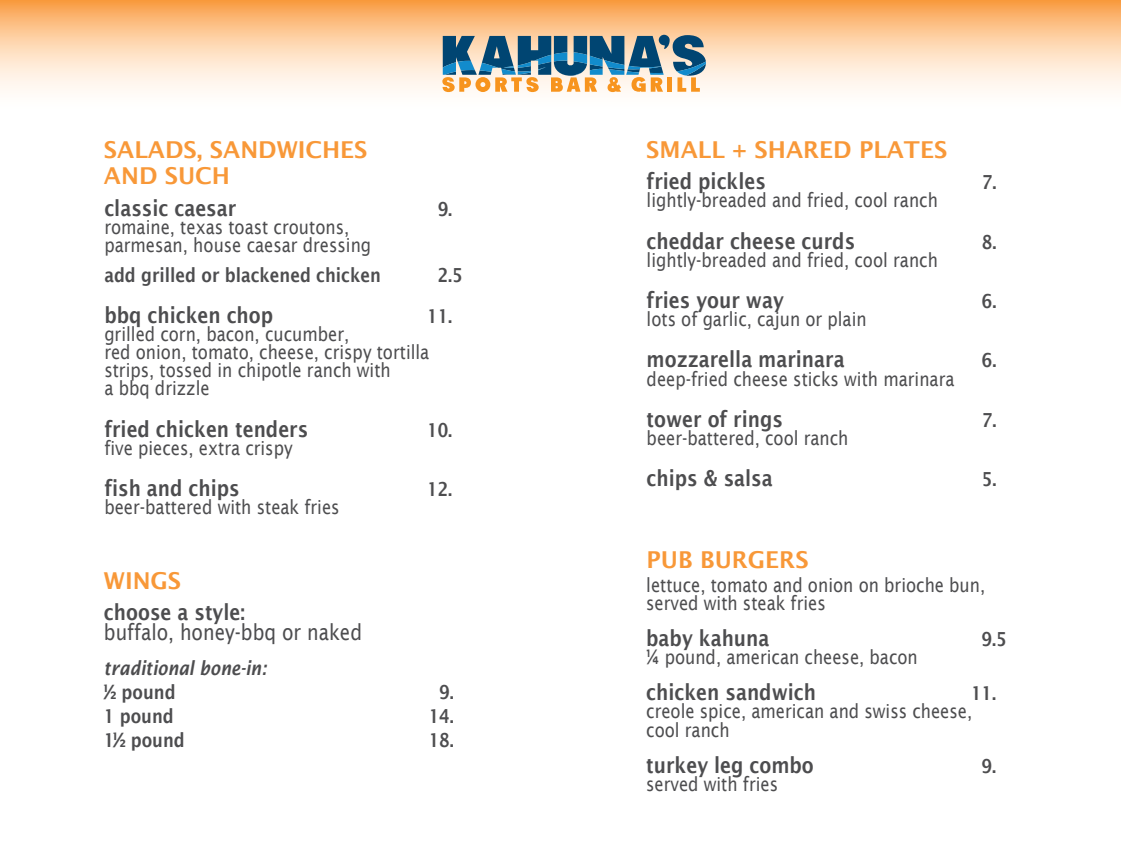
<style>
.page{position:relative;width:1121px;height:841px;background:#fff}
.page>*{position:absolute;margin:0;border:0;box-sizing:border-box;transform-origin:0 0}
.t1{font:600 23.28px/25.9px "Lucida Sans";color:#f89838}
.t2{font:600 21.88px "Lucida Sans";color:#4d4d4f;scale:.85 1}
.t3{font:21.88px "Lucida Sans";color:#4d4d4f;scale:.85 1}
.t4{font:19.43px/18px "Lucida Sans";color:#4d4d4f;scale:.85 1}
.t5{font:600 19.43px "Lucida Sans";color:#4d4d4f;scale:.85 1}
.t6{font:italic 600 19.43px "Lucida Sans";color:#4d4d4f;scale:.85 1}
</style>
<div class="page">
<svg style="left:0;top:0;width:1120px;height:93px;background:#fdd1a7"></svg>
<svg style="left:442px;top:35px;width:263px;height:57px;background:#859697"></svg>
<p class="t1" style="left:104px;top:137px;width:265px">SALADS, SANDWICHES<br>AND SUCH</p>
<p class="t2" style="left:104px;top:195px;width:157px">classic caesar</p>
<p class="t5" style="left:437px;top:197px;width:19px">9.</p>
<p class="t4" style="left:104px;top:218px;width:315px">romaine, texas toast croutons, parmesan, house caesar dressing</p>
<p class="t5" style="left:104px;top:263px;width:327px">add grilled or blackened chicken</p>
<p class="t5" style="left:437px;top:263px;width:31px">2.5</p>
<p class="t2" style="left:104px;top:302px;width:200px">bbq chicken chop</p>
<p class="t5" style="left:427px;top:305px;width:31px">11.</p>
<p class="t4" style="left:104px;top:325px;width:384px">grilled corn, bacon, cucumber,<br>red onion, tomato, cheese, crispy tortilla strips, tossed in chipotle ranch with<br>a bbq drizzle</p>
<p class="t2" style="left:104px;top:416px;width:241px">fried chicken tenders</p>
<p class="t5" style="left:427px;top:418px;width:31px">10.</p>
<p class="t4" style="left:104px;top:438px;width:223px">five pieces, extra crispy</p>
<p class="t2" style="left:104px;top:475px;width:161px">fish and chips</p>
<p class="t5" style="left:427px;top:478px;width:31px">12.</p>
<p class="t4" style="left:104px;top:498px;width:278px">beer-battered with steak fries</p>
<p class="t1" style="left:104px;top:567px;width:79px">WINGS</p>
<p class="t2" style="left:104px;top:599px;width:167px">choose a style:</p>
<p class="t3" style="left:104px;top:619px;width:305px">buffalo, honey-bbq or naked</p>
<p class="t6" style="left:104px;top:656px;width:193px">traditional bone-in:</p>
<p class="t5" style="left:104px;top:680px;width:86px">½ pound</p>
<p class="t5" style="left:439px;top:680px;width:19px">9.</p>
<p class="t5" style="left:104px;top:704px;width:84px">1 pound</p>
<p class="t5" style="left:428px;top:704px;width:31px">14.</p>
<p class="t5" style="left:104px;top:728px;width:97px">1 ½ pound</p>
<p class="t5" style="left:428px;top:728px;width:31px">18.</p>
<p class="t1" style="left:646px;top:137px;width:302px">SMALL + SHARED PLATES</p>
<p class="t2" style="left:646px;top:169px;width:142px">fried pickles</p>
<p class="t5" style="left:981px;top:171px;width:19px">7.</p>
<p class="t4" style="left:646px;top:191px;width:344px">lightly-breaded and fried, cool ranch</p>
<p class="t2" style="left:646px;top:228px;width:247px">cheddar cheese curds</p>
<p class="t5" style="left:981px;top:230px;width:19px">8.</p>
<p class="t4" style="left:646px;top:250px;width:344px">lightly-breaded and fried, cool ranch</p>
<p class="t2" style="left:646px;top:287px;width:163px">fries your way</p>
<p class="t5" style="left:981px;top:290px;width:19px">6.</p>
<p class="t4" style="left:646px;top:310px;width:260px">lots of garlic, cajun or plain</p>
<p class="t2" style="left:646px;top:347px;width:234px">mozzarella marinara</p>
<p class="t5" style="left:981px;top:349px;width:19px">6.</p>
<p class="t4" style="left:646px;top:369px;width:363px">deep-fried cheese sticks with marinara</p>
<p class="t2" style="left:646px;top:406px;width:162px">tower of rings</p>
<p class="t5" style="left:981px;top:408px;width:19px">7.</p>
<p class="t4" style="left:646px;top:429px;width:239px">beer-battered, cool ranch</p>
<p class="t2" style="left:646px;top:466px;width:150px">chips &amp; salsa</p>
<p class="t5" style="left:981px;top:468px;width:19px">5.</p>
<p class="t1" style="left:646px;top:546px;width:163px">PUB BURGERS</p>
<p class="t4" style="left:646px;top:575px;width:400px">lettuce, tomato and onion on brioche bun, served with steak fries</p>
<p class="t2" style="left:646px;top:625px;width:146px">baby kahuna</p>
<p class="t5" style="left:981px;top:627px;width:31px">9.5</p>
<p class="t4" style="left:646px;top:647px;width:321px">¼ pound, american cheese, bacon</p>
<p class="t2" style="left:646px;top:679px;width:201px">chicken sandwich</p>
<p class="t5" style="left:970px;top:682px;width:31px">11.</p>
<p class="t4" style="left:646px;top:702px;width:385px">creole spice, american and swiss cheese, cool ranch</p>
<p class="t2" style="left:646px;top:752px;width:198px">turkey leg combo</p>
<p class="t5" style="left:981px;top:754px;width:19px">9.</p>
<p class="t4" style="left:646px;top:774px;width:156px">served with fries</p>
</div>
